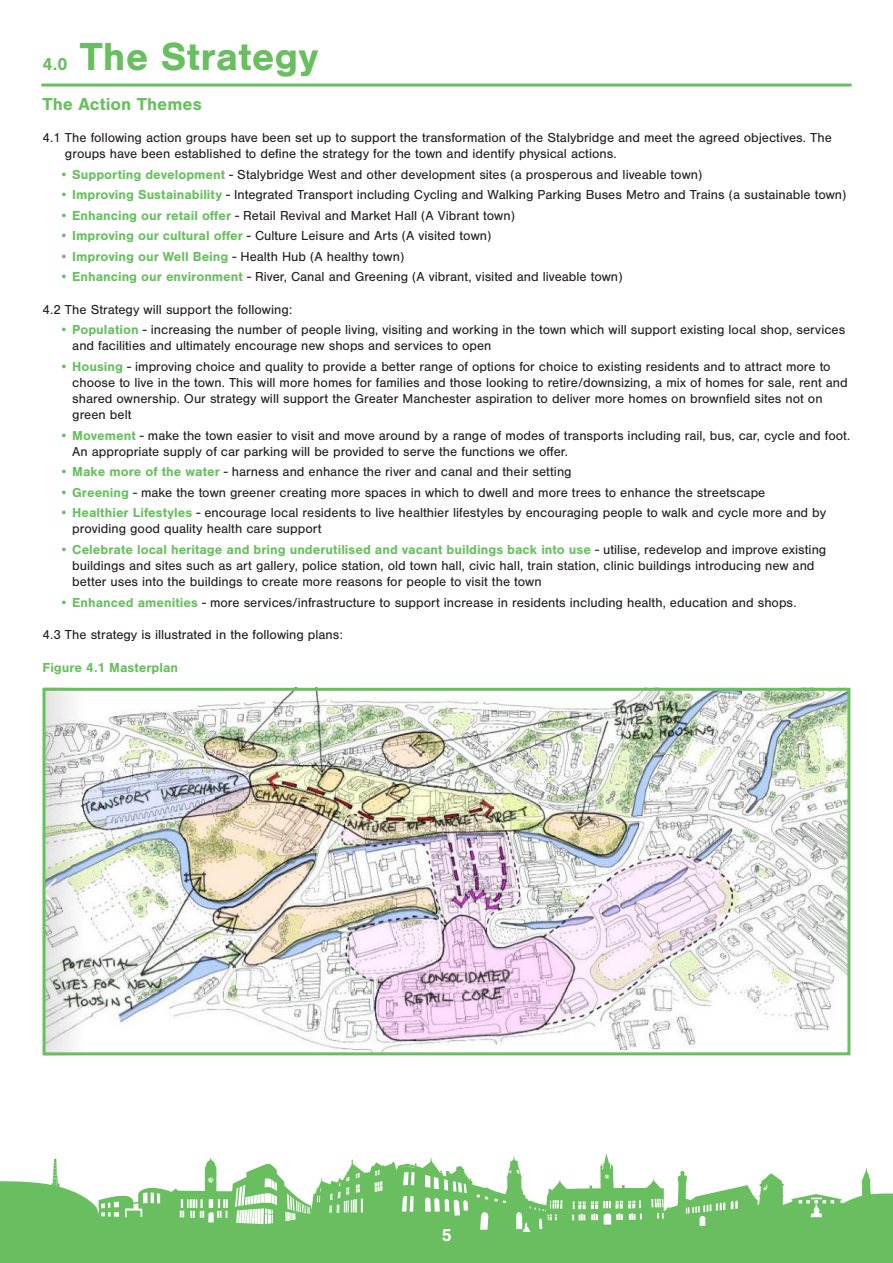
<style>
.page{position:relative;width:893px;height:1263px;background:#fff}
.page>*{position:absolute;margin:0;border:0;box-sizing:border-box;transform-origin:0 0}
.t1{font:700 40.5px "Nimbus San";color:#69bf60}
.t2{font:700 18px "Nimbus San";color:#69bf60}
.t3{font:700 18px "Nimbus San";color:#fff}
.t4{font:13.5px/16.2px "Nimbus San";color:#231f20}
.t5{font:700 13.5px "Nimbus San";color:#69bf60}
.s1{font-weight:700;color:#69bf60}
</style>
<div class="page">
<hr style="left:43px;top:84px;width:807px;height:3px;background:#69bf60">
<img style="left:47px;top:692px;width:799px;height:359px">
<div style="left:43px;top:688px;width:807px;height:367px;border:3px solid #69bf60"></div>
<svg style="left:0;top:1153px;width:893px;height:110px;fill:#69bf60"></svg>
<p class="t1" style="left:80px;top:33px;width:240px">The Strategy</p>
<p class="t2" style="left:43px;top:94px;width:161px">The Action Themes</p>
<p class="t4" style="left:65px;top:130px;width:768px;text-indent:-22px">4.1 The following action groups have been set up to support the transformation of the Stalybridge and meet the agreed objectives. The groups have been established to define the strategy for the town and identify physical actions.</p>
<p class="t4" style="left:60px;top:167px;width:644px"><span class="s1">• Supporting development</span> - Stalybridge West and other development sites (a prosperous and liveable town)</p>
<p class="t4" style="left:60px;top:187px;width:788px"><span class="s1">• Improving Sustainability</span> - Integrated Transport including Cycling and Walking Parking Buses Metro and Trains (a sustainable town)</p>
<p class="t4" style="left:60px;top:207px;width:457px"><span class="s1">• Enhancing our retail offer</span> - Retail Revival and Market Hall (A Vibrant town)</p>
<p class="t4" style="left:60px;top:228px;width:433px"><span class="s1">• Improving our cultural offer</span> - Culture Leisure and Arts (A visited town)</p>
<p class="t4" style="left:60px;top:248px;width:346px"><span class="s1">• Improving our Well Being</span> - Health Hub (A healthy town)</p>
<p class="t4" style="left:60px;top:269px;width:564px"><span class="s1">• Enhancing our environment</span> - River, Canal and Greening (A vibrant, visited and liveable town)</p>
<p class="t4" style="left:43px;top:301px;width:251px">4.2 The Strategy will support the following:</p>
<p class="t4" style="left:72px;top:322px;width:774px;text-indent:-13px"><span class="s1">• Population</span> - increasing the number of people living, visiting and working in the town which will support existing local shop, services and facilities and ultimately encourage new shops and services to open</p>
<p class="t4" style="left:72px;top:358px;width:777px;text-indent:-13px"><span class="s1">• Housing</span> - improving choice and quality to provide a better range of options for choice to existing residents and to attract more to choose to live in the town. This will more homes for families and those looking to retire/downsizing, a mix of homes for sale, rent and shared ownership. Our strategy will support the Greater Manchester aspiration to deliver more homes on brownfield sites not on green belt</p>
<p class="t4" style="left:72px;top:427px;width:779px;text-indent:-13px"><span class="s1">• Movement</span> - make the town easier to visit and move around by a range of modes of transports including rail, bus, car, cycle and foot.<br>An appropriate supply of car parking will be provided to serve the functions we offer.</p>
<p class="t4" style="left:60px;top:464px;width:514px"><span class="s1">• Make more of the water</span> - harness and enhance the river and canal and their setting</p>
<p class="t4" style="left:60px;top:484px;width:707px"><span class="s1">• Greening</span> - make the town greener creating more spaces in which to dwell and more trees to enhance the streetscape</p>
<p class="t4" style="left:72px;top:505px;width:755px;text-indent:-13px"><span class="s1">• Healthier Lifestyles</span> - encourage local residents to live healthier lifestyles by encouraging people to walk and cycle more and by providing good quality health care support</p>
<p class="t4" style="left:72px;top:542px;width:755px;text-indent:-13px"><span class="s1">• Celebrate local heritage and bring underutilised and vacant buildings back into use</span> - utilise, redevelop and improve existing buildings and sites such as art gallery, police station, old town hall, civic hall, train station, clinic buildings introducing new and better uses into the buildings to create more reasons for people to visit the town</p>
<p class="t4" style="left:60px;top:594px;width:739px"><span class="s1">• Enhanced amenities</span> - more services/infrastructure to support increase in residents including health, education and shops.</p>
<p class="t4" style="left:43px;top:627px;width:302px">4.3 The strategy is illustrated in the following plans:</p>
<p class="t5" style="left:43px;top:659px;width:137px">Figure 4.1 Masterplan</p>
<p class="t2" style="left:43px;top:53px;width:27px">4.0</p>
<p class="t3" style="left:441px;top:1224px;width:12px">5</p>
</div>
